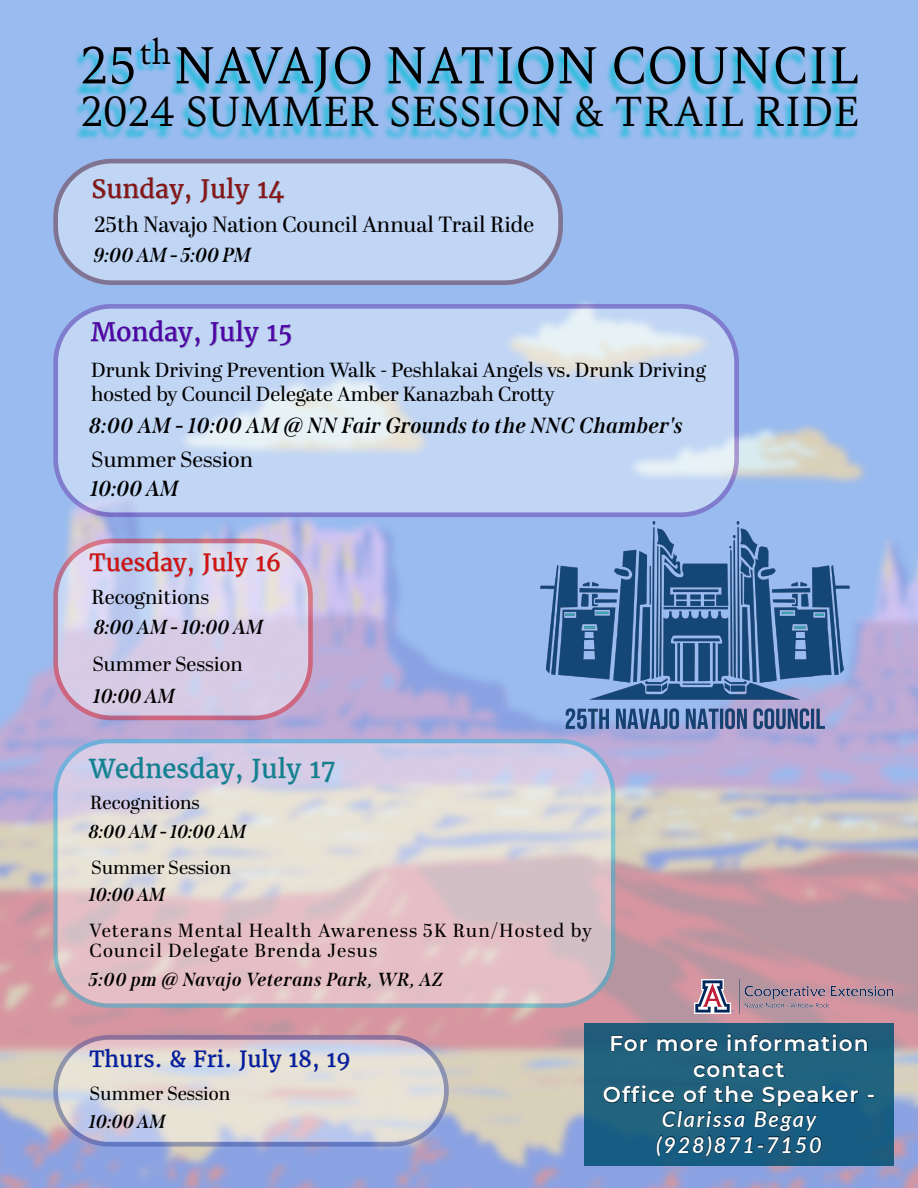
<style>
.page{position:relative;width:918px;height:1188px;background:#fff}
.page>*{position:absolute;margin:0;border:0;box-sizing:border-box;transform-origin:0 0}
.t1{font:55.65px "Bely";color:#000}
.t2{font:45px "Bely";color:#000}
.t3{font:37.05px "Bely";color:#000}
.t4{font:25.65px "Merriweather";color:#0f8191}
.t5{font:25.35px "Merriweather";color:#4e00a8}
.t6{font:25.2px "Merriweather";color:#871414}
.t7{font:23.55px "Merriweather";color:#d40f0f}
.t8{font:22.05px "Merriweather";color:#001ba3}
.t9{font:italic 700 21.9px "Span";letter-spacing:.02em;color:#000}
.t10{font:21.9px "Abril Display";color:#000}
.t11{font:italic 600 21.75px/26.1px "Lato";letter-spacing:.08em;color:#fff}
.t12{font:600 21.6px/26px "Montserrat";letter-spacing:.05em;color:#fff;text-align:center}
.t13{font:20.4px/23.4px "Abril Display";color:#000}
.t14{font:italic 700 20.4px "Span";color:#000}
.t15{font:19.05px "Abril Display";color:#000}
.t16{font:italic 700 19.05px "Span";color:#000}
.t17{font:18.9px/20.2px "Abril Display";letter-spacing:.055em;color:#000}
.t18{font:italic 700 18.9px "Span";letter-spacing:.025em;color:#000}
.t19{font:18.9px "Abril Display";color:#000}
</style>
<div class="page">
<img style="left:0;top:0;width:918px;height:1188px">
<svg style="left:53px;top:163px;width:511px;height:123px;background:#bacdee"></svg>
<svg style="left:93px;top:177px;width:191px;height:28px;background:#bacdec"></svg>
<svg style="left:53px;top:538px;width:261px;height:183px;background:#d1c5e0"></svg>
<svg style="left:90px;top:552px;width:190px;height:25px;background:#cacee6"></svg>
<svg style="left:53px;top:738px;width:563px;height:271px;background:#d9c9d0"></svg>
<svg style="left:89px;top:757px;width:246px;height:27px;background:#cec7e1"></svg>
<svg style="left:53px;top:1034px;width:396px;height:113px;background:#9e90b2"></svg>
<svg style="left:56px;top:1037px;width:390px;height:107px;background:#d6d0d3"></svg>
<svg style="left:53px;top:303px;width:687px;height:215px;background:#c1d2f1"></svg>
<svg style="left:91px;top:320px;width:200px;height:28px;background:#b8ccea"></svg>
<img style="left:52px;top:16px;width:866px;height:147px">
<img style="left:118px;top:17px;width:80px;height:74px">
<img style="left:695px;top:980px;width:199px;height:34px">
<div style="left:584px;top:1024px;width:310px;height:142px;background:#1d5d7e"></div>
<svg style="left:603px;top:1034px;width:271px;height:122px"></svg>
<img style="left:541px;top:521px;width:309px;height:216px">
<h3 class="t3" style="left:140px;top:25px;width:33px">th</h3>
<h1 class="t1" style="left:80px;top:25px;width:781px">25 NAVAJO NATION COUNCIL</h1>
<h2 class="t2" style="left:81px;top:80px;width:780px">2024 SUMMER SESSION &amp; TRAIL RIDE</h2>
<p class="t6" style="left:92px;top:173px;width:194px">Sunday, July 14</p>
<p class="t10" style="left:95px;top:209px;width:441px">25th Navajo Nation Council Annual Trail Ride</p>
<p class="t14" style="left:95px;top:243px;width:159px">9:00 AM - 5:00 PM</p>
<p class="t5" style="left:91px;top:316px;width:203px">Monday, July 15</p>
<p class="t13" style="left:91px;top:360px;width:616px">Drunk Driving Prevention Walk - Peshlakai Angels vs. Drunk Driving hosted by Council Delegate Amber Kanazbah Crotty</p>
<p class="t9" style="left:90px;top:413px;width:595px">8:00 AM - 10:00 AM @ NN Fair Grounds to the NNC Chamber's</p>
<p class="t10" style="left:91px;top:444px;width:163px">Summer Session</p>
<p class="t9" style="left:91px;top:475px;width:90px">10:00 AM</p>
<p class="t7" style="left:90px;top:548px;width:193px">Tuesday, July 16</p>
<p class="t13" style="left:92px;top:587px;width:119px">Recognitions</p>
<p class="t14" style="left:95px;top:615px;width:171px">8:00 AM - 10:00 AM</p>
<p class="t13" style="left:92px;top:653px;width:152px">Summer Session</p>
<p class="t14" style="left:94px;top:684px;width:84px">10:00 AM</p>
<p class="t4" style="left:90px;top:753px;width:248px">Wednesday, July 17</p>
<p class="t18" style="left:90px;top:820px;width:159px">8:00 AM - 10:00 AM</p>
<p class="t19" style="left:90px;top:790px;width:111px">Recognitions</p>
<p class="t19" style="left:91px;top:854px;width:142px">Summer Session</p>
<p class="t18" style="left:90px;top:883px;width:78px">10:00 AM</p>
<p class="t17" style="left:90px;top:921px;width:504px">Veterans Mental Health Awareness 5K Run/Hosted by<br>Council Delegate Brenda Jesus</p>
<p class="t18" style="left:90px;top:968px;width:356px">5:00 pm @ Navajo Veterans Park, WR, AZ</p>
<p class="t8" style="left:90px;top:1045px;width:263px">Thurs. &amp; Fri. July 18, 19</p>
<p class="t15" style="left:90px;top:1080px;width:142px">Summer Session</p>
<p class="t16" style="left:90px;top:1110px;width:78px">10:00 AM</p>
<p class="t12" style="left:603px;top:1029px;width:274px">For more information contact<br>Office of the Speaker -</p>
<p class="t11" style="left:656px;top:1105px;width:167px">Clarissa Begay (928)871-7150</p>
</div>
